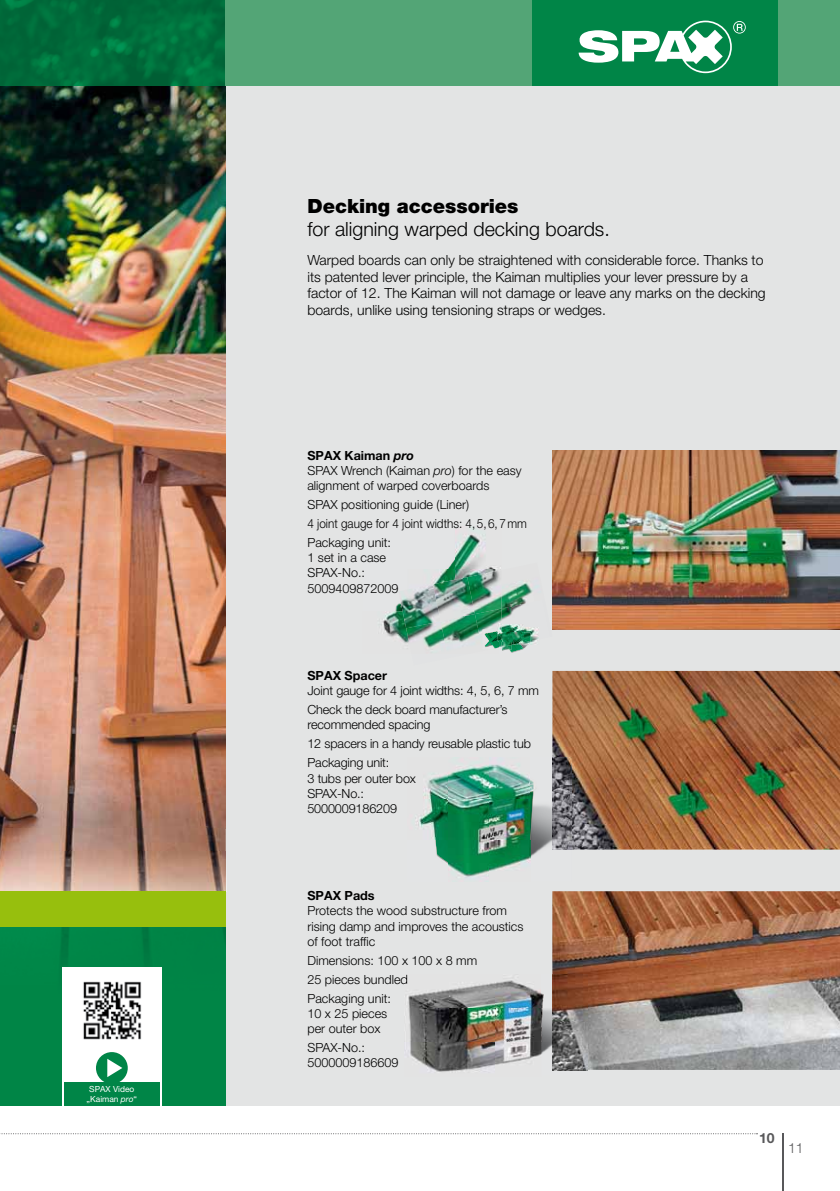
<style>
.page{position:relative;width:840px;height:1191px;background:#fff}
.page>*{position:absolute;margin:0;border:0;box-sizing:border-box;transform-origin:0 0}
.t1{font:300 19.6px "Helvetica Neue LT Pro";color:#000}
.t2{font:900 19.6px "Helvetica Neue LT Pro";color:#000}
.t3{font:300 14px/16.8px "Helvetica Neue LT Pro";color:#000}
.t4{font:700 14px "Helvetica Neue LT Pro";color:#58585a}
.t5{font:300 14px "Helvetica Neue LT Pro";color:#58585a}
.t6{font:300 12.6px/15.2px "Helvetica Neue LT Pro";color:#000}
.t7{font:700 12.6px "Helvetica Neue LT Pro";color:#000}
.t8{font:8.4px/10px "Helvetica Neue LT Pro";color:#fff;text-align:center}
.s1{font-style:italic}
.s2{font-weight:700}
.s3{font-weight:700;font-style:italic}
</style>
<div class="page">
<div style="left:0;top:0;width:839px;height:1105px;background:#e3e4e4"></div>
<img style="left:0;top:0;width:226px;height:1105px">
<hr style="left:226px;top:851px;width:1px;height:40px;background:#eaeaeb">
<img style="left:0;top:851px;width:226px;height:40px">
<svg style="left:0;top:1133px;width:757px;height:1px"></svg>
<img style="left:0;top:85px;width:226px;height:1px">
<div style="left:0;top:891px;width:226px;height:36px;background:#97bf0d"></div>
<hr style="left:781px;top:1133px;width:2px;height:58px;background:#58585a">
<div style="left:226px;top:0;width:613px;height:85px;background:#53a576"></div>
<img style="left:552px;top:450px;width:287px;height:179px">
<div style="left:62px;top:967px;width:99px;height:138px;background:#fff"></div>
<div style="left:96px;top:1052px;width:32px;height:31px;background:#008547;border-radius:50%"></div>
<svg style="left:107px;top:1058px;width:15px;height:19px"></svg>
<img style="left:83px;top:981px;width:59px;height:59px">
<div style="left:532px;top:0;width:245px;height:85px;background:#008547"></div>
<svg style="left:578px;top:21px;width:167px;height:52px"></svg>
<img style="left:552px;top:671px;width:287px;height:178px">
<img style="left:416px;top:764px;width:136px;height:76px">
<img style="left:435px;top:840px;width:136px;height:37px">
<img style="left:552px;top:757px;width:19px;height:92px">
<img style="left:552px;top:891px;width:287px;height:179px">
<img style="left:523px;top:644px;width:6px;height:5px">
<img style="left:448px;top:531px;width:53px;height:38px">
<img style="left:382px;top:604px;width:24px;height:39px">
<img style="left:439px;top:569px;width:16px;height:8px">
<img style="left:455px;top:569px;width:41px;height:8px">
<img style="left:501px;top:581px;width:38px;height:18px">
<img style="left:501px;top:599px;width:25px;height:22px">
<img style="left:523px;top:627px;width:16px;height:14px">
<img style="left:523px;top:632px;width:7px;height:12px">
<img style="left:398px;top:586px;width:34px;height:42px">
<img style="left:432px;top:577px;width:35px;height:44px">
<img style="left:467px;top:570px;width:34px;height:44px">
<img style="left:406px;top:621px;width:34px;height:32px">
<img style="left:440px;top:614px;width:34px;height:36px">
<img style="left:474px;top:608px;width:27px;height:36px">
<img style="left:482px;top:629px;width:8px;height:18px">
<svg style="left:490px;top:624px;width:33px;height:29px"></svg>
<div style="left:64px;top:1081px;width:95px;height:24px;background:#008547"></div>
<img style="left:407px;top:975px;width:145px;height:67px">
<img style="left:410px;top:1042px;width:176px;height:30px">
<img style="left:552px;top:974px;width:34px;height:96px">
<svg style="left:404px;top:974px;width:3px;height:10px"></svg>
<svg style="left:0;top:0;width:4px;height:7px"></svg>
<p class="t8" style="left:87px;top:1083px;width:52px">SPAX Video „Kaiman <span class="s1">pro</span>“</p>
<h1 class="t2" style="left:307px;top:194px;width:212px">Decking accessories</h1>
<h1 class="t1" style="left:307px;top:217px;width:304px">for aligning warped decking boards.</h1>
<p class="t3" style="left:307px;top:251px;width:459px">Warped boards can only be straightened with considerable force. Thanks to its patented lever principle, the Kaiman multiplies your lever pressure by a factor of 12. The Kaiman will not damage or leave any marks on the decking boards, unlike using tensioning straps or wedges.</p>
<p class="t6" style="left:307px;top:447px;width:216px"><span class="s2">SPAX Kaiman</span> <span class="s3">pro<br></span>SPAX Wrench (Kaiman <span class="s1">pro</span>) for the easy alignment of warped coverboards</p>
<p class="t6" style="left:307px;top:495px;width:221px;line-height:19px">SPAX positioning guide (Liner)<br>4 joint gauge for 4 joint widths: 4, 5, 6, 7 mm<br>Packaging unit:</p>
<p class="t6" style="left:307px;top:550px;width:93px">1 set in a case<br>SPAX-No.:<br>5009409872009</p>
<p class="t7" style="left:307px;top:667px;width:81px">SPAX Spacer</p>
<p class="t6" style="left:307px;top:681px;width:233px;line-height:19px">Joint gauge for 4 joint widths: 4, 5, 6, 7 mm<br>Check the deck board manufacturer’s</p>
<p class="t6" style="left:307px;top:715px;width:225px;line-height:19px">recommended spacing<br>12 spacers in a handy reusable plastic tub<br>Packaging unit:</p>
<p class="t6" style="left:307px;top:770px;width:110px">3 tubs per outer box<br>SPAX-No.:<br>5000009186209</p>
<p class="t7" style="left:307px;top:888px;width:69px">SPAX Pads</p>
<p class="t6" style="left:307px;top:903px;width:217px">Protects the wood substructure from rising damp and improves the acoustics of foot traffic</p>
<p class="t6" style="left:307px;top:950px;width:171px;line-height:19px">Dimensions: 100 x 100 x 8 mm<br>25 pieces bundled<br>Packaging unit:</p>
<p class="t6" style="left:307px;top:1005px;width:81px">10 x 25 pieces per outer box</p>
<p class="t6" style="left:307px;top:1040px;width:93px">SPAX-No.:<br>5000009186609</p>
<p class="t4" style="left:758px;top:1129px;width:17px">10</p>
<p class="t5" style="left:787px;top:1139px;width:17px">11</p>
</div>
